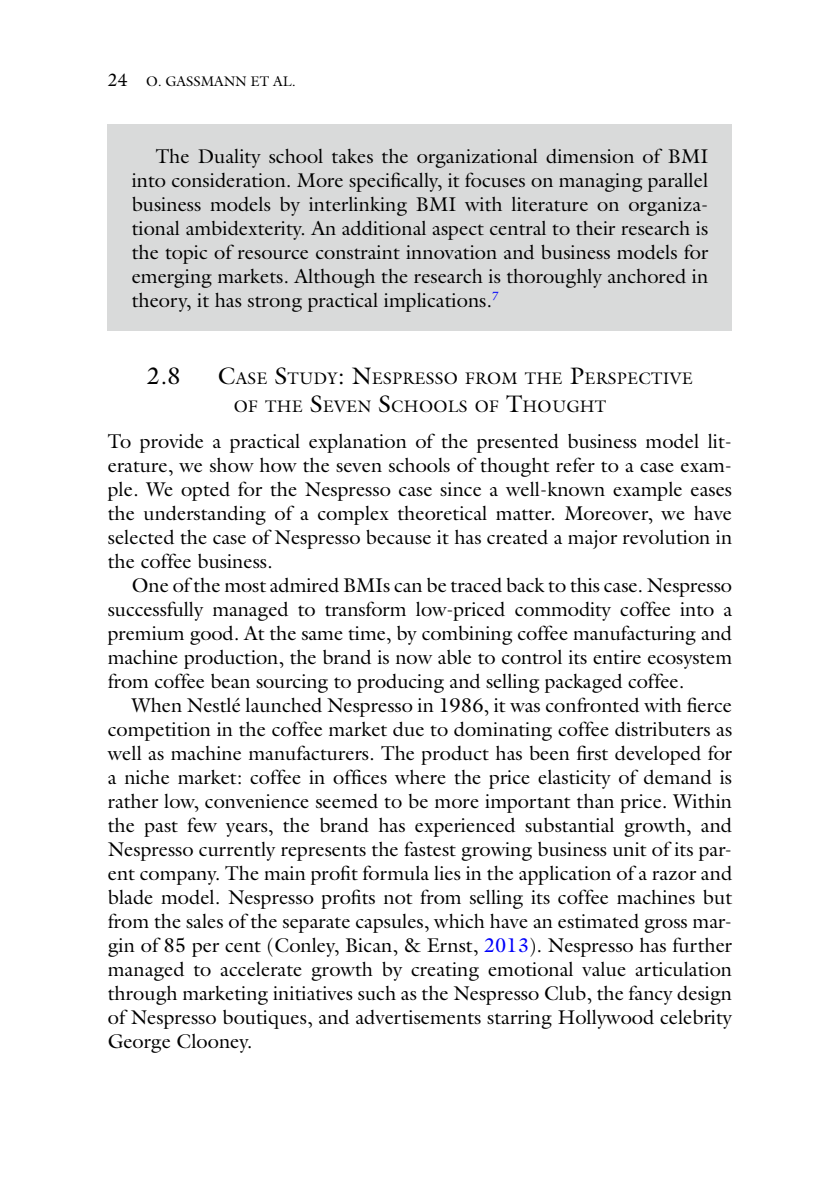
<style>
.page{position:relative;width:840px;height:1191px;background:#fff}
.page>*{position:absolute;margin:0;border:0;box-sizing:border-box;transform-origin:0 0}
.t1{font:24px "Cfwddh Galliard Std";color:#000}
.t2{font:20px/24px "Nsysrj Galliard Std";color:#000;text-align:justify}
.t3{font:16.8px/28px "Cfwddh Galliard Std";letter-spacing:.015em;color:#000}
.t4{font:14px "Nsysrj Galliard Std";color:#000}
.s1{font-size:18px}
.s2{font-size:24px}
.s3{color:#0000fa}
</style>
<div class="page">
<div style="left:108px;top:125px;width:623px;height:206px;background:#d9dada"></div>
<p class="t4" style="left:108px;top:72px;width:189px"><span class="s1">24</span> O. GASSMANN ET AL.</p>
<p class="t2" style="left:132px;top:144px;width:578px;text-indent:24px">The Duality school takes the organizational dimension of BMI into consideration. More specifically, it focuses on managing parallel business models by interlinking BMI with literature on organiza&shy;tional ambidexterity. An additional aspect central to their research is the topic of resource constraint innovation and business models for emerging markets. Although the research is thoroughly anchored in theory, it has strong practical implications.<sup>7</sup></p>
<p class="t1" style="left:147px;top:361px;width:36px">2.8</p>
<p class="t3" style="left:234px;top:364px;width:460px;text-indent:-16px"><span class="s2">C</span>ASE <span class="s2">S</span>TUDY<span class="s2">: N</span>ESPRESS O FROM THE <span class="s2">P</span>ERSPECTIVE<br>OF THE <span class="s2">S</span>EVEN <span class="s2">S</span>CHOOLS OF <span class="s2">T</span>HOUGHT</p>
<p class="t2" style="left:108px;top:429px;width:625px">To provide a practical explanation of the presented business model lit&shy;erature, we show how the seven schools of thought refer to a case exam&shy;ple. We opted for the Nespresso case since a well-known example eases the understanding of a complex theoretical matter. Moreover, we have selected the case of Nespresso because it has created a major revolution in the coffee business.</p>
<p class="t2" style="left:108px;top:573px;width:625px;text-indent:24px">One of the most admired BMIs can be traced back to this case. Nespresso successfully managed to transform low-priced commodity coffee into a premium good. At the same time, by combining coffee manufacturing and machine production, the brand is now able to control its entire ecosystem from coffee bean sourcing to producing and selling packaged coffee.</p>
<p class="t2" style="left:108px;top:693px;width:625px;text-indent:24px">When Nestlé launched Nespresso in 1986, it was confronted with fierce competition in the coffee market due to dominating coffee distributers as well as machine manufacturers. The product has been first developed for a niche market: coffee in offices where the price elasticity of demand is rather low, convenience seemed to be more important than price. Within the past few years, the brand has experienced substantial growth, and Nespresso currently represents the fastest growing business unit of its par&shy;ent company. The main profit formula lies in the application of a razor and blade model. Nespresso profits not from selling its coffee machines but from the sales of the separate capsules, which have an estimated gross mar&shy;gin of 85 per cent (Conley, Bican, &amp; Ernst, <span class="s3">2013</span>). Nespresso has further managed to accelerate growth by creating emotional value articulation through marketing initiatives such as the Nespresso Club, the fancy design of Nespresso boutiques, and advertisements starring Hollywood celebrity George Clooney.</p>
</div>
